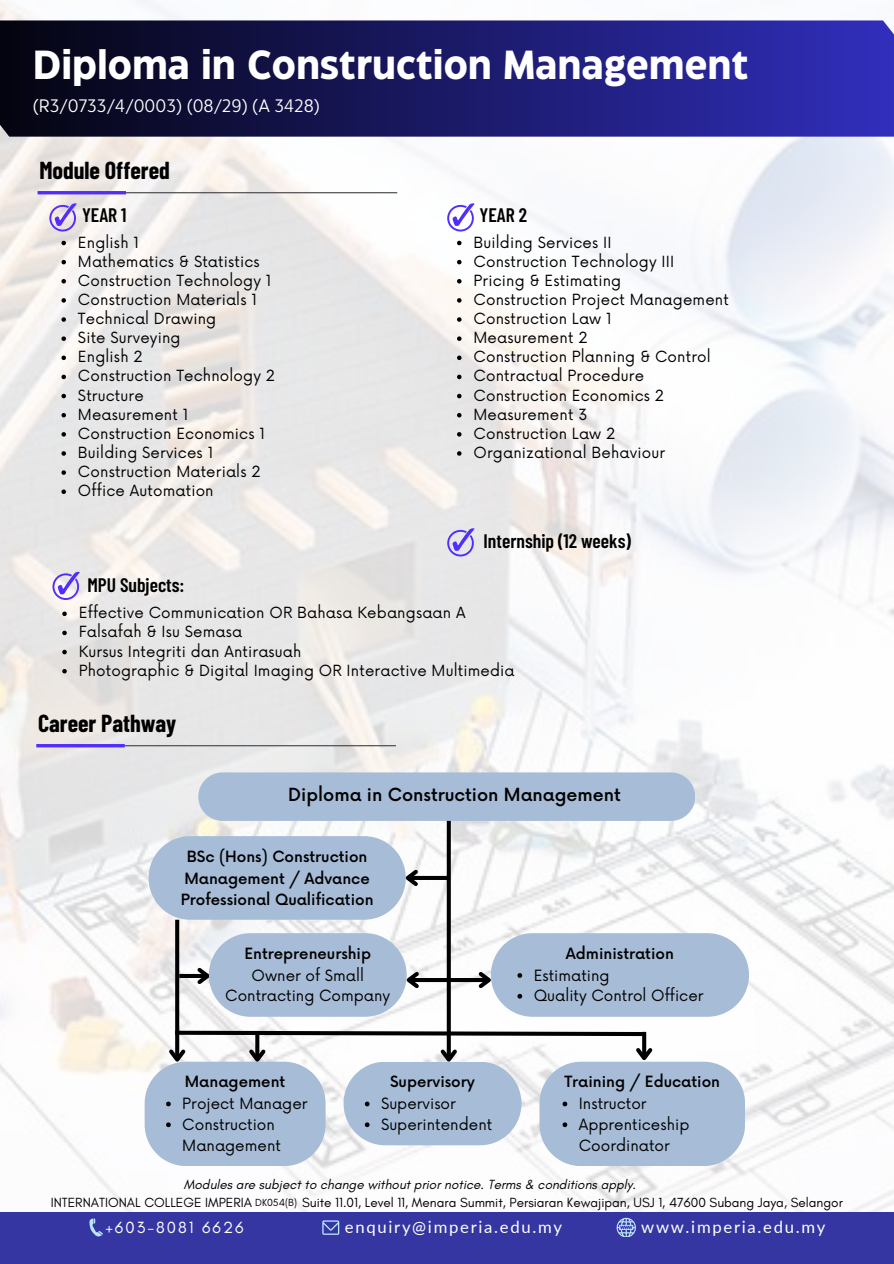
<style>
.page{position:relative;width:894px;height:1264px;background:#fff}
.page>*{position:absolute;margin:0;border:0;box-sizing:border-box;transform-origin:0 0}
.t1{font:700 40.5px "Eastman Grotesque";color:#fff}
.t2{font:700 24px "Barlow Condensed";color:#000}
.t3{font:600 19.5px "Barlow Condensed";color:#000}
.t4{font:18px "Eastman Grotesque";color:#fff}
.t5{font:500 17.7px "Now";color:#000}
.t6{font:16.65px "Lato";letter-spacing:.105em;color:#fff}
.t7{font:16.5px "Glacial Indifference";letter-spacing:.125em;color:#fff}
.t8{font:15.15px/20.9px "Now";color:#000}
.t9{font:500 15.15px/21.8px "Now";color:#000;text-align:center}
.t10{font:15px "Now";letter-spacing:.01em;color:#000}
.t11{font:13.5px "Glacial Indifference";color:#000}
.t12{font:italic 13.5px "Glacial Indifference";color:#000}
.t13{font:10.5px "Glacial Indifference";color:#000}
</style>
<div class="page">
<img style="left:0;top:0;width:893px;height:1211px">
<div style="left:0;top:1211px;width:893px;height:52px;background:#3636a3"></div>
<svg style="left:89px;top:1218px;width:14px;height:18px"></svg>
<svg style="left:322px;top:1220px;width:17px;height:14px"></svg>
<svg style="left:616px;top:1217px;width:19px;height:19px"></svg>
<svg style="left:49px;top:203px;width:27px;height:28px"></svg>
<svg style="left:61px;top:241px;width:5px;height:4px"></svg>
<svg style="left:61px;top:260px;width:5px;height:4px"></svg>
<svg style="left:61px;top:279px;width:5px;height:4px"></svg>
<svg style="left:61px;top:298px;width:5px;height:5px"></svg>
<svg style="left:61px;top:317px;width:5px;height:5px"></svg>
<svg style="left:61px;top:336px;width:5px;height:5px"></svg>
<svg style="left:61px;top:355px;width:5px;height:5px"></svg>
<svg style="left:61px;top:375px;width:5px;height:4px"></svg>
<svg style="left:61px;top:394px;width:5px;height:4px"></svg>
<svg style="left:61px;top:413px;width:5px;height:4px"></svg>
<svg style="left:61px;top:432px;width:5px;height:4px"></svg>
<svg style="left:61px;top:451px;width:5px;height:5px"></svg>
<svg style="left:61px;top:470px;width:5px;height:5px"></svg>
<svg style="left:61px;top:489px;width:5px;height:5px"></svg>
<hr style="left:39px;top:192px;width:358px;height:1px;background:#414042">
<hr style="left:38px;top:191px;width:88px;height:3px;background:#512dff">
<hr style="left:38px;top:745px;width:358px;height:1px;background:#414042">
<hr style="left:36px;top:744px;width:89px;height:3px;background:#512dff">
<svg style="left:0;top:20px;width:893px;height:117px;background:#1c1b66"></svg>
<svg style="left:175px;top:919px;width:4px;height:126px"></svg>
<svg style="left:165px;top:1045px;width:24px;height:21px"></svg>
<div style="left:179px;top:973px;width:28px;height:5px;background:#000"></div>
<svg style="left:194px;top:964px;width:17px;height:23px"></svg>
<svg style="left:446px;top:821px;width:4px;height:224px"></svg>
<svg style="left:437px;top:1045px;width:23px;height:16px"></svg>
<div style="left:198px;top:772px;width:497px;height:49px;background:#a7bcd7;border-radius:24px"></div>
<div style="left:148px;top:836px;width:257px;height:83px;background:#a7bcd7;border-radius:42px"></div>
<div style="left:209px;top:933px;width:197px;height:83px;background:#a7bcd7;border-radius:42px"></div>
<div style="left:491px;top:933px;width:257px;height:83px;background:#a7bcd7;border-radius:42px"></div>
<svg style="left:517px;top:973px;width:5px;height:4px"></svg>
<svg style="left:517px;top:993px;width:5px;height:5px"></svg>
<div style="left:145px;top:1061px;width:180px;height:105px;background:#a7bcd7;border-radius:42px"></div>
<svg style="left:166px;top:1101px;width:5px;height:5px"></svg>
<svg style="left:166px;top:1122px;width:5px;height:5px"></svg>
<div style="left:343px;top:1061px;width:178px;height:84px;background:#a7bcd7;border-radius:42px"></div>
<svg style="left:365px;top:1101px;width:4px;height:5px"></svg>
<svg style="left:365px;top:1122px;width:4px;height:5px"></svg>
<div style="left:539px;top:1061px;width:205px;height:105px;background:#a7bcd7;border-radius:42px"></div>
<svg style="left:562px;top:1101px;width:5px;height:5px"></svg>
<svg style="left:562px;top:1122px;width:5px;height:5px"></svg>
<div style="left:407px;top:875px;width:41px;height:5px;background:#000"></div>
<svg style="left:404px;top:866px;width:17px;height:23px"></svg>
<hr style="left:408px;top:978px;width:80px;height:4px;background:#000">
<svg style="left:403px;top:968px;width:19px;height:23px"></svg>
<svg style="left:475px;top:968px;width:19px;height:23px"></svg>
<svg style="left:171px;top:1028px;width:475px;height:10px"></svg>
<svg style="left:255px;top:1033px;width:4px;height:12px"></svg>
<svg style="left:245px;top:1045px;width:24px;height:17px"></svg>
<svg style="left:642px;top:1031px;width:4px;height:13px"></svg>
<svg style="left:632px;top:1044px;width:23px;height:18px"></svg>
<svg style="left:457px;top:241px;width:4px;height:4px"></svg>
<svg style="left:457px;top:260px;width:4px;height:4px"></svg>
<svg style="left:457px;top:279px;width:4px;height:4px"></svg>
<svg style="left:457px;top:298px;width:4px;height:5px"></svg>
<svg style="left:457px;top:317px;width:4px;height:5px"></svg>
<svg style="left:457px;top:336px;width:4px;height:5px"></svg>
<svg style="left:457px;top:355px;width:4px;height:5px"></svg>
<svg style="left:457px;top:375px;width:4px;height:4px"></svg>
<svg style="left:457px;top:394px;width:4px;height:4px"></svg>
<svg style="left:457px;top:413px;width:4px;height:4px"></svg>
<svg style="left:457px;top:432px;width:4px;height:4px"></svg>
<svg style="left:457px;top:451px;width:4px;height:5px"></svg>
<svg style="left:447px;top:203px;width:27px;height:28px"></svg>
<svg style="left:62px;top:611px;width:5px;height:5px"></svg>
<svg style="left:62px;top:630px;width:5px;height:5px"></svg>
<svg style="left:62px;top:650px;width:5px;height:4px"></svg>
<svg style="left:62px;top:669px;width:5px;height:4px"></svg>
<svg style="left:52px;top:572px;width:27px;height:27px"></svg>
<svg style="left:447px;top:528px;width:27px;height:28px"></svg>
<h3 class="t1" style="left:33px;top:49px;width:717px">Diploma in Construction Management</h3>
<p class="t4" style="left:33px;top:99px;width:288px">(R3/0733/4/0003) (08/29) (A 3428)</p>
<p class="t2" style="left:39px;top:155px;width:132px">Module Offered</p>
<p class="t3" style="left:82px;top:202px;width:46px">YEAR 1</p>
<h3 class="t10" style="left:78px;top:234px;width:63px">English 1</h3>
<p class="t10" style="left:78px;top:253px;width:183px">Mathematics &amp; Statistics</p>
<p class="t10" style="left:78px;top:272px;width:195px">Construction Technology 1</p>
<p class="t10" style="left:78px;top:291px;width:181px">Construction Materials 1</p>
<p class="t10" style="left:78px;top:310px;width:140px">Technical Drawing</p>
<p class="t10" style="left:78px;top:329px;width:104px">Site Surveying</p>
<p class="t10" style="left:78px;top:348px;width:66px">English 2</p>
<p class="t10" style="left:78px;top:367px;width:199px">Construction Technology 2</p>
<p class="t10" style="left:78px;top:387px;width:67px">Structure</p>
<p class="t10" style="left:78px;top:406px;width:112px">Measurement 1</p>
<p class="t10" style="left:78px;top:425px;width:189px">Construction Economics 1</p>
<p class="t10" style="left:78px;top:444px;width:137px">Building Services 1</p>
<p class="t10" style="left:78px;top:463px;width:184px">Construction Materials 2</p>
<p class="t10" style="left:78px;top:482px;width:137px">Office Automation</p>
<p class="t3" style="left:479px;top:202px;width:49px">YEAR 2</p>
<p class="t10" style="left:473px;top:234px;width:139px">Building Services II</p>
<p class="t10" style="left:473px;top:253px;width:202px">Construction Technology III</p>
<h2 class="t10" style="left:473px;top:272px;width:149px">Pricing &amp; Estimating</h2>
<h5 class="t10" style="left:473px;top:291px;width:257px">Construction Project Management</h5>
<p class="t10" style="left:473px;top:310px;width:140px">Construction Law 1</p>
<p class="t10" style="left:473px;top:329px;width:115px">Measurement 2</p>
<p class="t10" style="left:473px;top:348px;width:239px">Construction Planning &amp; Control</p>
<p class="t10" style="left:473px;top:367px;width:172px">Contractual Procedure</p>
<p class="t10" style="left:473px;top:387px;width:192px">Construction Economics 2</p>
<p class="t10" style="left:473px;top:406px;width:115px">Measurement 3</p>
<p class="t10" style="left:473px;top:425px;width:143px">Construction Law 2</p>
<p class="t10" style="left:473px;top:444px;width:193px">Organizational Behaviour</p>
<p class="t3" style="left:483px;top:529px;width:149px">Internship (12 weeks)</p>
<p class="t3" style="left:87px;top:573px;width:98px">MPU Subjects:</p>
<p class="t10" style="left:79px;top:604px;width:388px">Effective Communication OR Bahasa Kebangsaan A</p>
<p class="t10" style="left:79px;top:623px;width:165px">Falsafah &amp; Isu Semasa</p>
<p class="t10" style="left:79px;top:642px;width:224px">Kursus Integriti dan Antirasuah</p>
<p class="t10" style="left:79px;top:662px;width:437px">Photographic &amp; Digital Imaging OR Interactive Multimedia</p>
<p class="t2" style="left:38px;top:707px;width:140px">Career Pathway</p>
<p class="t5" style="left:288px;top:785px;width:334px">Diploma in Construction Management</p>
<p class="t9" style="left:181px;top:846px;width:194px">BSc (Hons) Construction<br>Management / Advance<br>Professional Qualification</p>
<p class="t9" style="left:244px;top:943px;width:128px">Entrepreneurship</p>
<p class="t8" style="left:225px;top:965px;width:166px;text-align:center">Owner of Small<br>Contracting Company</p>
<p class="t9" style="left:185px;top:1071px;width:102px">Management</p>
<p class="t8" style="left:182px;top:1094px;width:127px">Project Manager</p>
<p class="t8" style="left:182px;top:1114px;width:100px">Construction<br>Management</p>
<p class="t9" style="left:390px;top:1071px;width:86px">Supervisory</p>
<p class="t8" style="left:381px;top:1094px;width:76px">Supervisor</p>
<h5 class="t8" style="left:381px;top:1114px;width:113px">Superintendent</h5>
<p class="t9" style="left:565px;top:943px;width:109px">Administration</p>
<p class="t8" style="left:533px;top:965px;width:77px">Estimating</p>
<p class="t8" style="left:533px;top:986px;width:171px">Quality Control Officer</p>
<p class="t9" style="left:564px;top:1071px;width:157px">Training / Education</p>
<h5 class="t8" style="left:578px;top:1094px;width:69px">Instructor</h5>
<p class="t8" style="left:578px;top:1114px;width:112px">Apprenticeship<br>Coordinator</p>
<p class="t12" style="left:184px;top:1175px;width:453px">Modules are subject to change without prior notice. Terms &amp; conditions apply.</p>
<p class="t11" style="left:51px;top:1193px;width:203px">INTERNATIONAL COLLEGE IMPERIA</p>
<p class="t13" style="left:255px;top:1195px;width:43px">DK054(B)</p>
<p class="t11" style="left:302px;top:1193px;width:542px">Suite 11.01, Level 11, Menara Summit, Persiaran Kewajipan, USJ 1, 47600 Subang Jaya, Selangor</p>
<h1 class="t7" style="left:105px;top:1216px;width:140px">+603-8081 6626</h1>
<h4 class="t6" style="left:345px;top:1216px;width:219px">enquiry@imperia.edu.my</h4>
<h2 class="t6" style="left:641px;top:1216px;width:186px">www.imperia.edu.my</h2>
</div>
